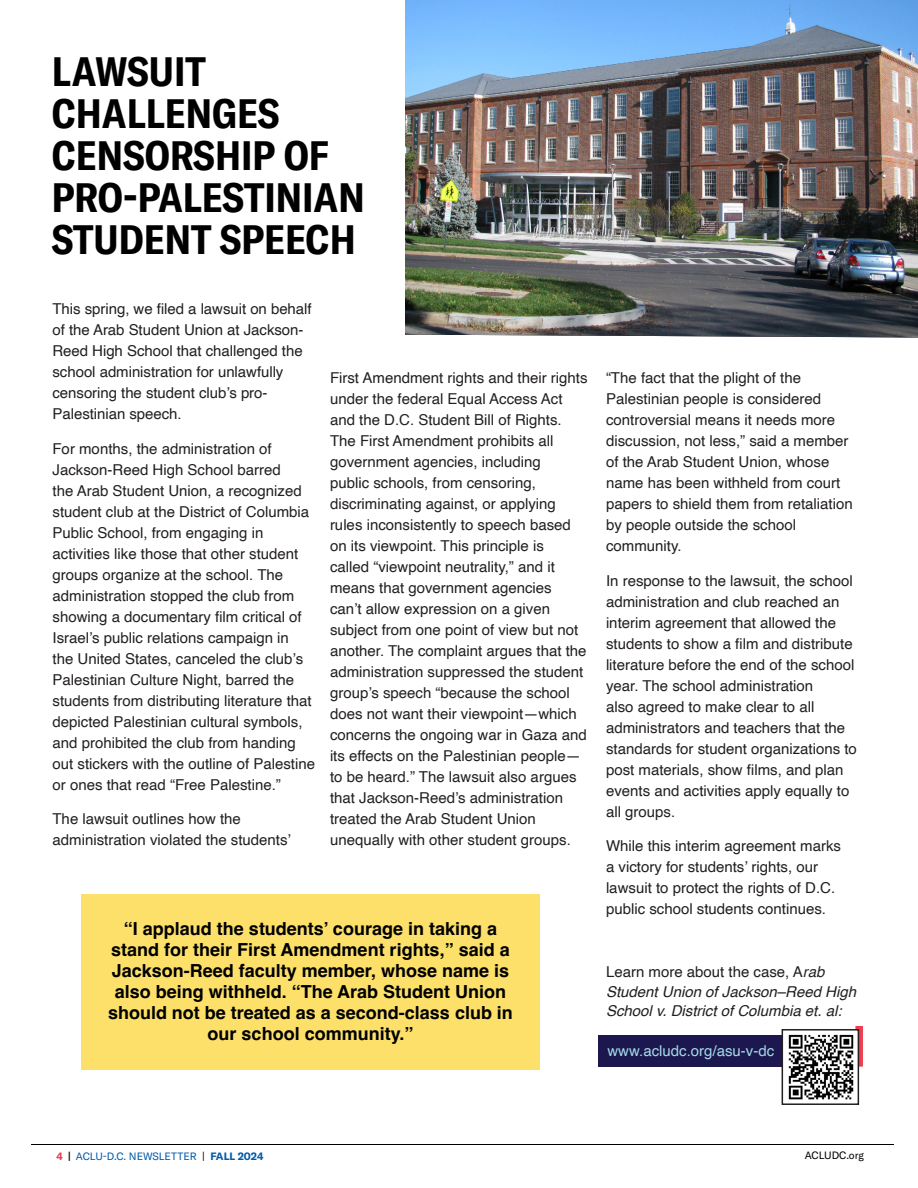
<style>
.page{position:relative;width:918px;height:1188px;background:#fff}
.page>*{position:absolute;margin:0;border:0;box-sizing:border-box;transform-origin:0 0}
.Black_Header{font:700 condensed 40.5px/42px "GT America";color:#000}
.t1{font:700 18px/21px "Helvetica";color:#000;text-align:center}
.text{font:15px/21px "Helvetica";color:#231f20}
.text-2{font:italic 15px/19.5px "Helvetica";color:#231f20}
.text-3{font:15px "Helvetica";color:#a2dbe4}
.t2{font:10.5px "GT America";color:#015aaa}
.t3{font:10.5px "GT America";color:#000}
.s1{font-style:normal}
.s2{font-weight:700;color:#ee3d4d}
.s3{font-weight:700;color:#000}
.s4{color:#000}
.s5{font-weight:700}
</style>
<div class="page">
<hr style="left:31px;top:1144px;width:863px;height:1px;background:#000">
<div style="left:599px;top:1035px;width:241px;height:31px;background:#1d1750"></div>
<div style="left:855px;top:1026px;width:8px;height:41px;background:#ee3d4f"></div>
<img style="left:405px;top:0;width:513px;height:338px">
<div style="left:81px;top:894px;width:459px;height:176px;background:#fce069"></div>
<img style="left:781px;top:1028px;width:79px;height:77px">
<p class="Black_Header" style="left:52px;top:51px;width:314px">LAWSUIT<br>CHALLENGES<br>CENSORSHIP OF<br>PRO-PALESTINIAN<br>STUDENT SPEECH</p>
<p class="text" style="left:52px;top:299px;width:261px">This spring, we filed a lawsuit on behalf of the Arab Student Union at Jackson-Reed High School that challenged the school administration for unlawfully censoring the student club’s pro-Palestinian speech.</p>
<p class="text" style="left:52px;top:438px;width:264px">For months, the administration of Jackson-Reed High School barred<br>the Arab Student Union, a recognized student club at the District of Columbia Public School, from engaging in activities like those that other student groups organize at the school. The administration stopped the club from showing a documentary film critical of Israel’s public relations campaign in<br>the United States, canceled the club’s Palestinian Culture Night, barred the students from distributing literature that depicted Palestinian cultural symbols, and prohibited the club from handing out stickers with the outline of Palestine or ones that read “Free Palestine.”</p>
<p class="text" style="left:52px;top:809px;width:240px">The lawsuit outlines how the administration violated the students’</p>
<p class="text" style="left:330px;top:368px;width:259px">First Amendment rights and their rights under the federal Equal Access Act and the D.C. Student Bill of Rights.<br>The First Amendment prohibits all government agencies, including<br>public schools, from censoring, discriminating against, or applying rules inconsistently to speech based on its viewpoint. This principle is<br>called “viewpoint neutrality,” and it means that government agencies<br>can’t allow expression on a given subject from one point of view but not another. The complaint argues that the administration suppressed the student group’s speech “because the school does not want their viewpoint—which concerns the ongoing war in Gaza and its effects on the Palestinian people— to be heard.” The lawsuit also argues that Jackson-Reed’s administration treated the Arab Student Union unequally with other student groups.</p>
<p class="text" style="left:606px;top:368px;width:248px">“The fact that the plight of the<br>Palestinian people is considered controversial means it needs more discussion, not less,” said a member of the Arab Student Union, whose name has been withheld from court papers to shield them from retaliation by people outside the school community.</p>
<p class="text" style="left:606px;top:570px;width:252px">In response to the lawsuit, the school administration and club reached an interim agreement that allowed the students to show a film and distribute literature before the end of the school year. The school administration<br>also agreed to make clear to all administrators and teachers that the standards for student organizations to post materials, show films, and plan events and activities apply equally to all groups.</p>
<p class="text" style="left:606px;top:836px;width:237px">While this interim agreement marks a victory for students’ rights, our lawsuit to protect the rights of D.C. public school students continues.</p>
<p class="t1" style="left:108px;top:920px;width:406px">“I applaud the students’ courage in taking a stand for their First Amendment rights,” said a Jackson-Reed faculty member, whose name is also being withheld. “The Arab Student Union should not be treated as a second-class club in our school community.”</p>
<p class="text-2" style="left:606px;top:963px;width:252px"><span class="s1">Learn more about the case, A</span>rab<br>Student Union of Jackson–Reed High<br>School v. District of Columbia et. al:</p>
<p class="text-3" style="left:608px;top:1039px;width:168px">www.acludc.org/asu-v-dc</p>
<p class="t2" style="left:57px;top:1151px;width:208px"><span class="s2">4</span> <span class="s3">|</span> ACLU-D.C. NEWSLETTER <span class="s4">|</span> <span class="s5">FALL 2024</span></p>
<p class="t3" style="left:805px;top:1149px;width:61px">ACLUDC.org</p>
</div>
